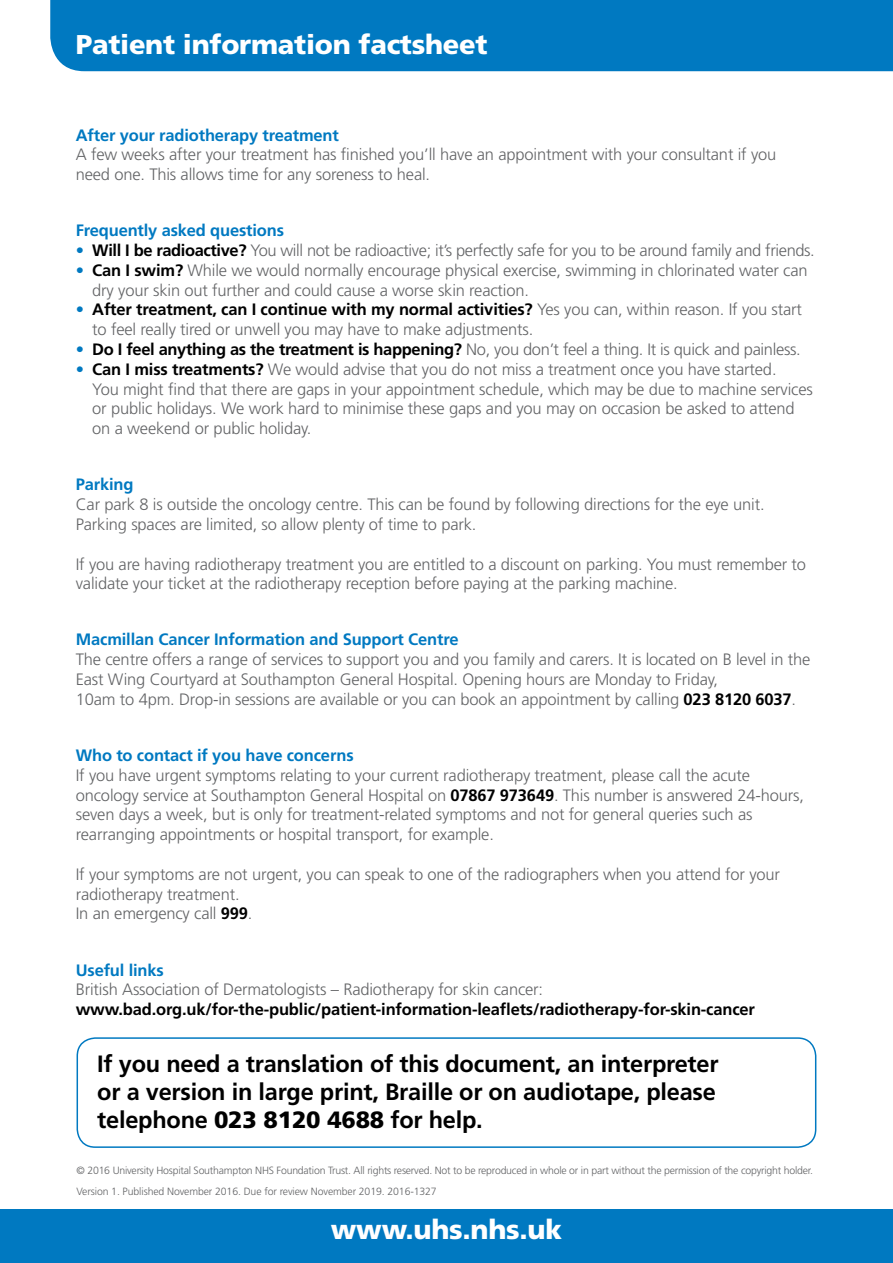
<style>
.page{position:relative;width:893px;height:1263px;background:#fff}
.page>*{position:absolute;margin:0;border:0;box-sizing:border-box;transform-origin:0 0}
.t1{font:900 27.15px "Frutiger";letter-spacing:-.01em;color:#fff}
.t2{font:700 23.55px/28.3px "Frutiger";letter-spacing:-.01em;color:#000;text-align:justify}
.t3{font:300 16.5px/19.8px "Frutiger";letter-spacing:-.01em;color:#636466}
.t4{font:700 16.5px "Frutiger";letter-spacing:-.01em;color:#0079c1}
.t5{font:700 16.5px "Frutiger";letter-spacing:-.01em;color:#000}
.t6{font:300 10.5px "Frutiger";letter-spacing:-.02em;color:#636466}
.s1{color:#0079c1}
.s2{font-weight:700;color:#000}
.s3{font-weight:900}
</style>
<div class="page">
<div style="left:50px;top:0;width:843px;height:71px;background:#0079c1"></div>
<div style="left:0;top:1209px;width:893px;height:54px;background:#0079c1"></div>
<div style="left:77px;top:1037px;width:739px;height:111px;border:2px solid #0079c1;border-radius:18px"></div>
<h1 class="t1" style="left:76px;top:28px;width:413px">Patient information factsheet</h1>
<p class="t4" style="left:76px;top:125px;width:265px">After your radiotherapy treatment</p>
<p class="t3" style="left:76px;top:145px;width:702px">A few weeks after your treatment has finished you’ll have an appointment with your consultant if you need one. This allows time for any soreness to heal.</p>
<p class="t4" style="left:76px;top:221px;width:210px">Frequently asked questions</p>
<p class="t3" style="left:76px;top:240px;width:741px"><span class="s1">•</span> <span class="s2">Will I be radioactive?</span> You will not be radioactive; it’s perfectly safe for you to be around family and friends.</p>
<p class="t3" style="left:92px;top:260px;width:717px;text-indent:-16px"><span class="s1">•</span> <span class="s2">Can I swim?</span> While we would normally encourage physical exercise, swimming in chlorinated water can dry your skin out further and could cause a worse skin reaction.</p>
<p class="t3" style="left:92px;top:300px;width:711px;text-indent:-16px"><span class="s1">•</span> <span class="s2">After treatment, can I continue with my normal activities?</span> Yes you can, within reason. If you start to feel really tired or unwell you may have to make adjustments.</p>
<p class="t3" style="left:76px;top:339px;width:726px"><span class="s1">•</span> <span class="s2">Do I feel anything as the treatment is happening?</span> No, you don’t feel a thing. It is quick and painless.</p>
<p class="t3" style="left:92px;top:359px;width:722px;text-indent:-16px"><span class="s1">•</span> <span class="s2">Can I miss treatments?</span> We would advise that you do not miss a treatment once you have started.<br>You might find that there are gaps in your appointment schedule, which may be due to machine services or public holidays. We work hard to minimise these gaps and you may on occasion be asked to attend on a weekend or public holiday.</p>
<p class="t4" style="left:76px;top:475px;width:59px">Parking</p>
<p class="t3" style="left:76px;top:494px;width:690px">Car park 8 is outside the oncology centre. This can be found by following directions for the eye unit.<br>Parking spaces are limited, so allow plenty of time to park.</p>
<p class="t3" style="left:76px;top:554px;width:732px">If you are having radiotherapy treatment you are entitled to a discount on parking. You must remember to validate your ticket at the radiotherapy reception before paying at the parking machine.</p>
<p class="t4" style="left:76px;top:630px;width:384px">Macmillan Cancer Information and Support Centre</p>
<p class="t3" style="left:76px;top:650px;width:736px">The centre offers a range of services to support you and you family and carers. It is located on B level in the<br>East Wing Courtyard at Southampton General Hospital. Opening hours are Monday to Friday,<br>10am to 4pm. Drop-in sessions are available or you can book an appointment by calling <span class="s2">023 8120 6037</span>.</p>
<p class="t4" style="left:76px;top:745px;width:279px">Who to contact if you have concerns</p>
<p class="t3" style="left:76px;top:765px;width:730px">If you have urgent symptoms relating to your current radiotherapy treatment, please call the acute oncology service at Southampton General Hospital on <span class="s2">07867 973649</span>. This number is answered 24-hours, seven days a week, but is only for treatment-related symptoms and not for general queries such as rearranging appointments or hospital transport, for example.</p>
<p class="t3" style="left:76px;top:864px;width:706px">If your symptoms are not urgent, you can speak to one of the radiographers when you attend for your radiotherapy treatment.<br>In an emergency call <span class="s2">999</span>.</p>
<p class="t4" style="left:76px;top:960px;width:90px">Useful links</p>
<p class="t3" style="left:76px;top:980px;width:469px">British Association of Dermatologists – Radiotherapy for skin cancer:</p>
<p class="t5" style="left:76px;top:1000px;width:681px">www.bad.org.uk/for-the-public/patient-information-leaflets/radiotherapy-for-skin-cancer</p>
<h2 class="t2" style="left:97px;top:1049px;width:623px">If you need a translation of this document, an interpreter or a version in large print, Braille or on audiotape, please telephone <span class="s3">023 8120 4688</span> for help.</h2>
<p class="t6" style="left:77px;top:1164px;width:738px">© 2016 University Hospital Southampton NHS Foundation Trust. All rights reserved. Not to be reproduced in whole or in part without the permission of the copyright holder.</p>
<p class="t6" style="left:77px;top:1185px;width:362px">Version 1. Published November 2016. Due for review November 2019. 2016-1327</p>
<h1 class="t1" style="left:331px;top:1213px;width:233px">www.uhs.nhs.uk</h1>
</div>
